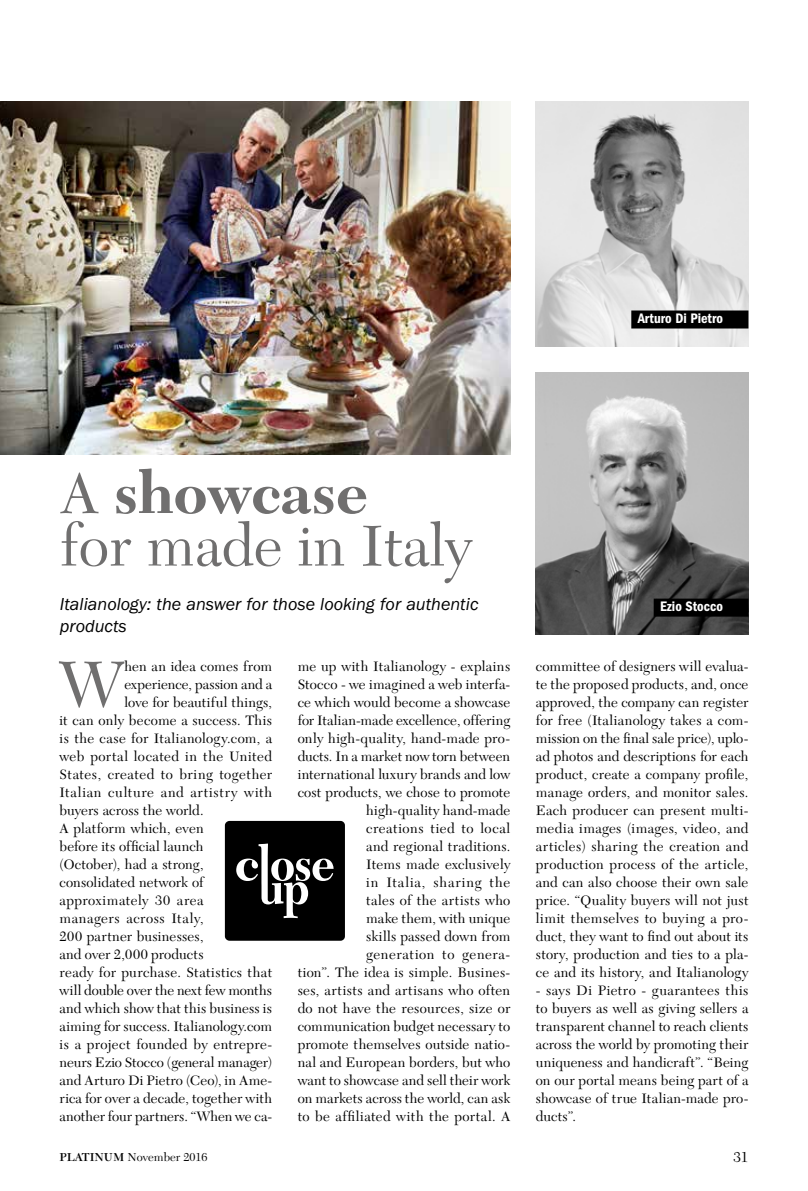
<style>
.page{position:relative;width:808px;height:1191px;background:#fff}
.page>*{position:absolute;margin:0;border:0;box-sizing:border-box;transform-origin:0 0}
.t1{font:67.95px "New Caledonia LT Std";color:#706f6f}
.t2{font:60px/52.5px "New Caledonia LT Std";color:#706f6f}
.t3{font:italic 18px/22.5px "ITC Franklin Gothic Std";color:#000}
.t4{font:15px "New Caledonia LT Std";color:#000}
.t5{font:14.25px/18px "New Caledonia LT Std";letter-spacing:.015em;color:#000;text-align:justify}
.t6{font:14.25px "New Caledonia LT Std";letter-spacing:.035em;color:#000}
.t7{font:14.25px "New Caledonia LT Std";letter-spacing:-.005em;color:#000}
.t8{font:14.25px "New Caledonia LT Std";letter-spacing:.055em;color:#000}
.t9{font:14.25px "ITC Franklin Gothic Std Dm Cd";color:#fff}
.t10{font:14.25px "New Caledonia LT Std";letter-spacing:.04em;color:#000}
.t11{font:12px "New Caledonia LT Std";color:#000}
.s1{font-weight:700}
.s2{font-weight:600}
</style>
<div class="page">
<img style="left:536px;top:101px;width:212px;height:245px">
<img style="left:536px;top:373px;width:212px;height:261px">
<img style="left:0;top:101px;width:510px;height:353px">
<div style="left:654px;top:598px;width:94px;height:18px;background:#000"></div>
<div style="left:631px;top:310px;width:117px;height:18px;background:#000"></div>
<div style="left:225px;top:821px;width:120px;height:119px;background:#000;border-radius:4px"></div>
<svg style="left:236px;top:843px;width:98px;height:75px"></svg>
<p class="t9" style="left:638px;top:310px;width:87px">Arturo Di Pietro</p>
<h2 class="t2" style="left:60px;top:468px;width:413px">A <span class="s1">showcase<br></span>for made in Italy</h2>
<p class="t3" style="left:60px;top:593px;width:420px">Italianology: the answer for those looking for authentic products</p>
<p class="t9" style="left:660px;top:598px;width:64px">Ezio Stocco</p>
<h1 class="t1" style="left:60px;top:644px;width:66px">W</h1>
<p class="t5" style="left:124px;top:657px;width:149px">hen an idea comes from</p>
<p class="t5" style="left:124px;top:675px;width:149px">experience, passion and a</p>
<p class="t5" style="left:124px;top:693px;width:149px">love for beautiful things,</p>
<p class="t5" style="left:60px;top:711px;width:214px">it can only become a success. This</p>
<p class="t5" style="left:60px;top:729px;width:214px">is the case for Italianology.com, a</p>
<p class="t6" style="left:60px;top:747px;width:214px">web portal located in the United</p>
<p class="t6" style="left:60px;top:765px;width:214px">States, created to bring together</p>
<p class="t8" style="left:60px;top:783px;width:214px">Italian culture and artistry with</p>
<p class="t5" style="left:60px;top:801px;width:146px">buyers across the world.</p>
<p class="t5" style="left:60px;top:819px;width:146px">A platform which, even</p>
<p class="t5" style="left:60px;top:837px;width:146px">before its official launch</p>
<p class="t5" style="left:60px;top:855px;width:146px">(October), had a strong,</p>
<p class="t5" style="left:60px;top:873px;width:146px">consolidated network of</p>
<p class="t6" style="left:60px;top:891px;width:146px">approximately 30 area</p>
<p class="t10" style="left:60px;top:909px;width:146px">managers across Italy,</p>
<p class="t5" style="left:60px;top:927px;width:146px">200 partner businesses,</p>
<p class="t5" style="left:60px;top:945px;width:146px">and over 2,000 products</p>
<p class="t5" style="left:60px;top:963px;width:214px">ready for purchase. Statistics that</p>
<p class="t7" style="left:60px;top:981px;width:214px">will double over the next few months</p>
<p class="t5" style="left:60px;top:999px;width:214px">and which show that this business is</p>
<p class="t5" style="left:60px;top:1017px;width:214px">aiming for success. Italianology.com</p>
<p class="t5" style="left:60px;top:1035px;width:214px">is a project founded by entrepre-</p>
<p class="t5" style="left:60px;top:1053px;width:214px">neurs Ezio Stocco (general manager)</p>
<p class="t5" style="left:60px;top:1071px;width:214px">and Arturo Di Pietro (Ceo), in Ame-</p>
<p class="t5" style="left:60px;top:1089px;width:214px">rica for over a decade, together with</p>
<p class="t7" style="left:60px;top:1107px;width:214px">another four partners. “When we ca-</p>
<p class="t5" style="left:298px;top:657px;width:214px;text-align:right">me up with Italianology - explains<br>Stocco - we imagined a web interfa&shy;ce which would become a showcase for Italian-made excellence, offering only high-quality, hand-made pro&shy;ducts. In a market now torn between international luxury brands and low cost products, we chose to promote high-quality hand-made<br>creations tied to local<br>and regional traditions.<br>Items made exclusively<br>in Italia, sharing the<br>tales of the artists who<br>make them, with unique<br>skills passed down from generation to genera-<br>tion”. The idea is simple. Busines&shy;ses, artists and artisans who often do not have the resources, size or communication budget necessary to promote themselves outside natio&shy;nal and European borders, but who want to showcase and sell their work on markets across the world, can ask to be affiliated with the portal. A</p>
<p class="t5" style="left:536px;top:657px;width:214px">committee of designers will evalua&shy;te the proposed products, and, once approved, the company can register for free (Italianology takes a com&shy;mission on the final sale price), uplo&shy;ad photos and descriptions for each product, create a company profile, manage orders, and monitor sales.<br>Each producer can present multi&shy;media images (images, video, and articles) sharing the creation and production process of the article, and can also choose their own sale price. “Quality buyers will not just limit themselves to buying a pro&shy;duct, they want to find out about its story, production and ties to a pla&shy;ce and its history, and Italianology</p>
<p class="t5" style="left:536px;top:981px;width:214px">- says Di Pietro - guarantees this to buyers as well as giving sellers a transparent channel to reach clients across the world by promoting their uniqueness and handicraft”. “Being on our portal means being part of a showcase of true Italian-made pro&shy;ducts”.</p>
<p class="t11" style="left:60px;top:1150px;width:149px"><span class="s2">PLATINUM</span> November 2016</p>
<p class="t4" style="left:733px;top:1148px;width:16px">31</p>
</div>
